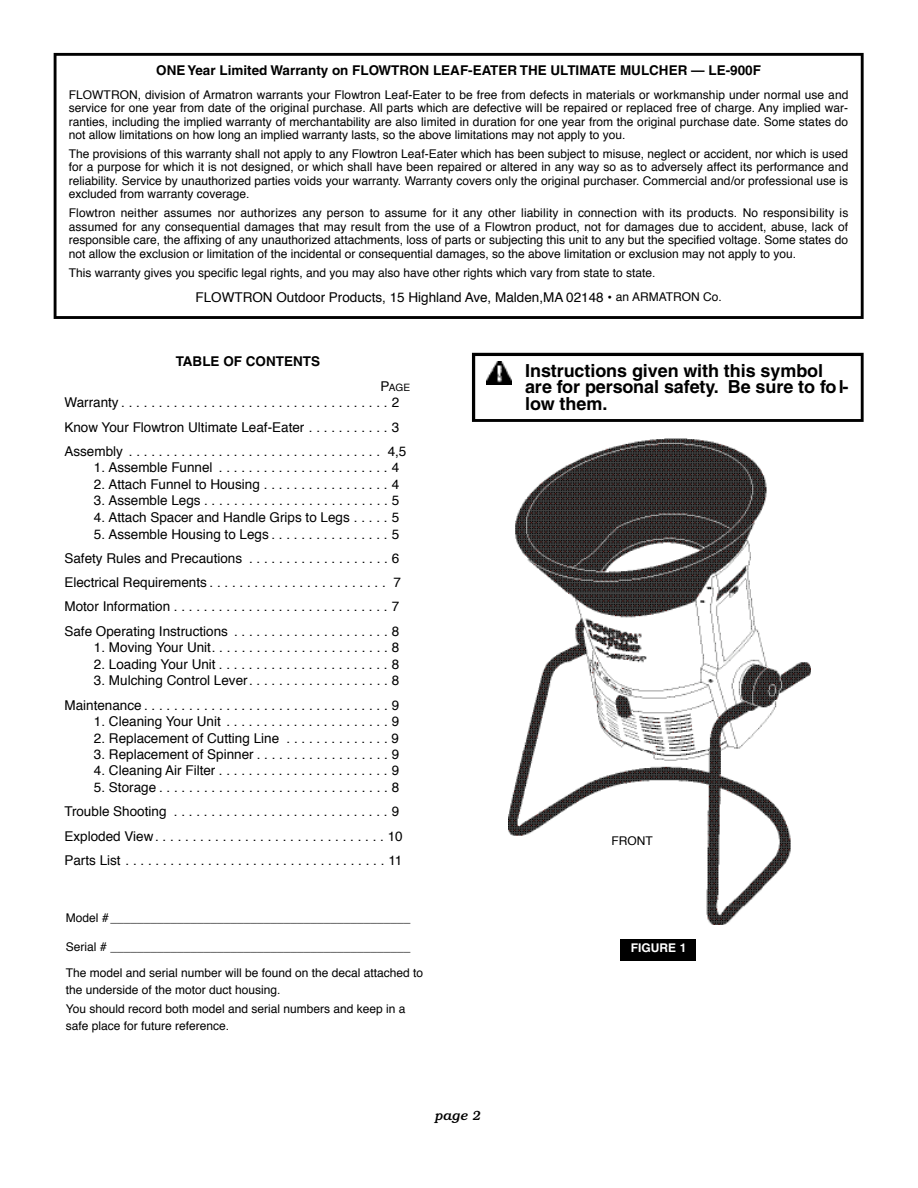
<style>
.page{position:relative;width:918px;height:1188px;background:#fff}
.page>*{position:absolute;margin:0;border:0;box-sizing:border-box;transform-origin:0 0}
.t1{font:700 18px/16.4px "Helvetica";letter-spacing:-.005em;color:#000}
.t2{font:13.5px/24.3px "Helvetica";color:#000}
.t3{font:700 13.5px "Helvetica";color:#000}
.t4{font:italic 500 13.5px "Bookman";color:#000}
.t5{font:12px/13.5px "Helvetica";color:#000;text-align:justify}
.t6{font:700 12px "Helvetica";color:#fff}
.t7{font:10.05px "Helvetica";color:#000}
.s1{font-size:12px}
.s2{font-size:13.5px}
</style>
<div class="page">
<svg style="left:472px;top:353px;width:392px;height:69px"></svg>
<svg style="left:54px;top:53px;width:810px;height:266px"></svg>
<img style="left:515px;top:438px;width:252px;height:156px">
<img style="left:508px;top:594px;width:303px;height:330px">
<div style="left:621px;top:939px;width:75px;height:22px;background:#000"></div>
<div style="left:599px;top:835px;width:67px;height:23px;background:#fff"></div>
<img style="left:486px;top:362px;width:26px;height:22px">
<p class="t3" style="left:156px;top:65px;width:606px">ONE Year Limited Warranty on FLOWTRON LEAF-EATER THE ULTIMATE MULCHER — LE-900F</p>
<p class="t5" style="left:69px;top:89px;width:781px">FLOWTRON, division of Armatron warrants your Flowtron Leaf-Eater to be free from defects in materials or workmanship under normal use and service for one year from date of the original purchase. All parts which are defective will be repaired or replaced free of charge. Any implied war&shy;ranties, including the implied warranty of merchantability are also limited in duration for one year from the original purchase date. Some states do not allow limitations on how long an implied warranty lasts, so the above limitations may not apply to you.</p>
<p class="t5" style="left:69px;top:148px;width:781px">The provisions of this warranty shall not apply to any Flowtron Leaf-Eater which has been subject to misuse, neglect or accident, nor which is used for a purpose for which it is not designed, or which shall have been repaired or altered in any way so as to adversely affect its performance and reliability. Service by unauthorized parties voids your warranty. Warranty covers only the original purchaser. Commercial and/or professional use is excluded from warranty coverage.</p>
<p class="t5" style="left:69px;top:207px;width:781px">Flowtron neither assumes nor authorizes any person to assume for it any other liability in connection with its products. No responsibility is assumed for any consequential damages that may result from the use of a Flowtron product, not for damages due to accident, abuse, lack of responsible care, the affixing of any unauthorized attachments, loss of parts or subjecting this unit to any but the specified voltage. Some states do not allow the exclusion or limitation of the incidental or consequential damages, so the above limitation or exclusion may not apply to you.</p>
<p class="t5" style="left:69px;top:267px;width:588px">This warranty gives you specific legal rights, and you may also have other rights which vary from state to state.</p>
<p class="t2" style="left:195px;top:286px;width:528px">FLOWTRON Outdoor Products, 15 Highland Ave, Malden,MA 02148 • <span class="s1">an ARMATRON Co.</span></p>
<p class="t3" style="left:176px;top:357px;width:146px">TABLE OF CONTENTS</p>
<p class="t7" style="left:381px;top:383px;width:31px"><span class="s2">P</span>AGE</p>
<p class="t2" style="left:64px;top:391px;width:344px">Warranty . . . . . . . . . . . . . . . . . . . . . . . . . . . . . . . . . . . . 2<br>Know Your Flowtron Ultimate Leaf-Eater . . . . . . . . . . . 3<br>Assembly . . . . . . . . . . . . . . . . . . . . . . . . . . . . . . . . . . 4,5</p>
<p class="t2" style="left:94px;top:457px;width:307px">1. Assemble Funnel . . . . . . . . . . . . . . . . . . . . . . . 4</p>
<p class="t2" style="left:94px;top:473px;width:307px">2. Attach Funnel to Housing . . . . . . . . . . . . . . . . . 4</p>
<p class="t2" style="left:94px;top:490px;width:307px">3. Assemble Legs . . . . . . . . . . . . . . . . . . . . . . . . . 5</p>
<p class="t2" style="left:94px;top:506px;width:307px">4. Attach Spacer and Handle Grips to Legs . . . . . 5</p>
<p class="t2" style="left:64px;top:523px;width:338px;text-indent:30px">5. Assemble Housing to Legs . . . . . . . . . . . . . . . . 5<br>Safety Rules and Precautions . . . . . . . . . . . . . . . . . . . 6<br>Electrical Requirements . . . . . . . . . . . . . . . . . . . . . . . . 7<br>Motor Information . . . . . . . . . . . . . . . . . . . . . . . . . . . . . 7<br>Safe Operating Instructions . . . . . . . . . . . . . . . . . . . . . 8</p>
<p class="t2" style="left:94px;top:637px;width:307px">1. Moving Your Unit. . . . . . . . . . . . . . . . . . . . . . . . 8</p>
<p class="t2" style="left:94px;top:653px;width:307px">2. Loading Your Unit . . . . . . . . . . . . . . . . . . . . . . . 8</p>
<p class="t2" style="left:64px;top:669px;width:336px;text-align:right">3. Mulching Control Lever. . . . . . . . . . . . . . . . . . . 8<br>Maintenance . . . . . . . . . . . . . . . . . . . . . . . . . . . . . . . . . 9</p>
<p class="t2" style="left:94px;top:710px;width:307px">1. Cleaning Your Unit . . . . . . . . . . . . . . . . . . . . . . 9</p>
<p class="t2" style="left:94px;top:727px;width:307px">2. Replacement of Cutting Line . . . . . . . . . . . . . . 9</p>
<p class="t2" style="left:94px;top:743px;width:307px">3. Replacement of Spinner . . . . . . . . . . . . . . . . . . 9</p>
<p class="t2" style="left:94px;top:760px;width:307px">4. Cleaning Air Filter . . . . . . . . . . . . . . . . . . . . . . . 9</p>
<p class="t2" style="left:64px;top:776px;width:340px;text-indent:30px">5. Storage . . . . . . . . . . . . . . . . . . . . . . . . . . . . . . . 8<br>Trouble Shooting . . . . . . . . . . . . . . . . . . . . . . . . . . . . . 9<br>Exploded View. . . . . . . . . . . . . . . . . . . . . . . . . . . . . . . 10<br>Parts List . . . . . . . . . . . . . . . . . . . . . . . . . . . . . . . . . . . 11</p>
<p class="t5" style="left:66px;top:912px;width:346px">Model #_____________________________________________</p>
<p class="t5" style="left:66px;top:935px;width:359px;line-height:26px">Serial # _____________________________________________<br>The model and serial number will be found on the decal attached to</p>
<p class="t5" style="left:66px;top:981px;width:341px;line-height:19px">the underside of the motor duct housing.<br>You should record both model and serial numbers and keep in a</p>
<p class="t5" style="left:66px;top:1020px;width:165px">safe place for future reference.</p>
<p class="t4" style="left:435px;top:1111px;width:47px">page 2</p>
<h1 class="t1" style="left:525px;top:365px;width:325px">Instructions given with this symbol are for personal safe ty. Be sure to fo l&shy;low them.</h1>
<p class="t5" style="left:612px;top:835px;width:43px">FRONT</p>
<p class="t6" style="left:631px;top:944px;width:57px">FIGURE 1</p>
</div>
